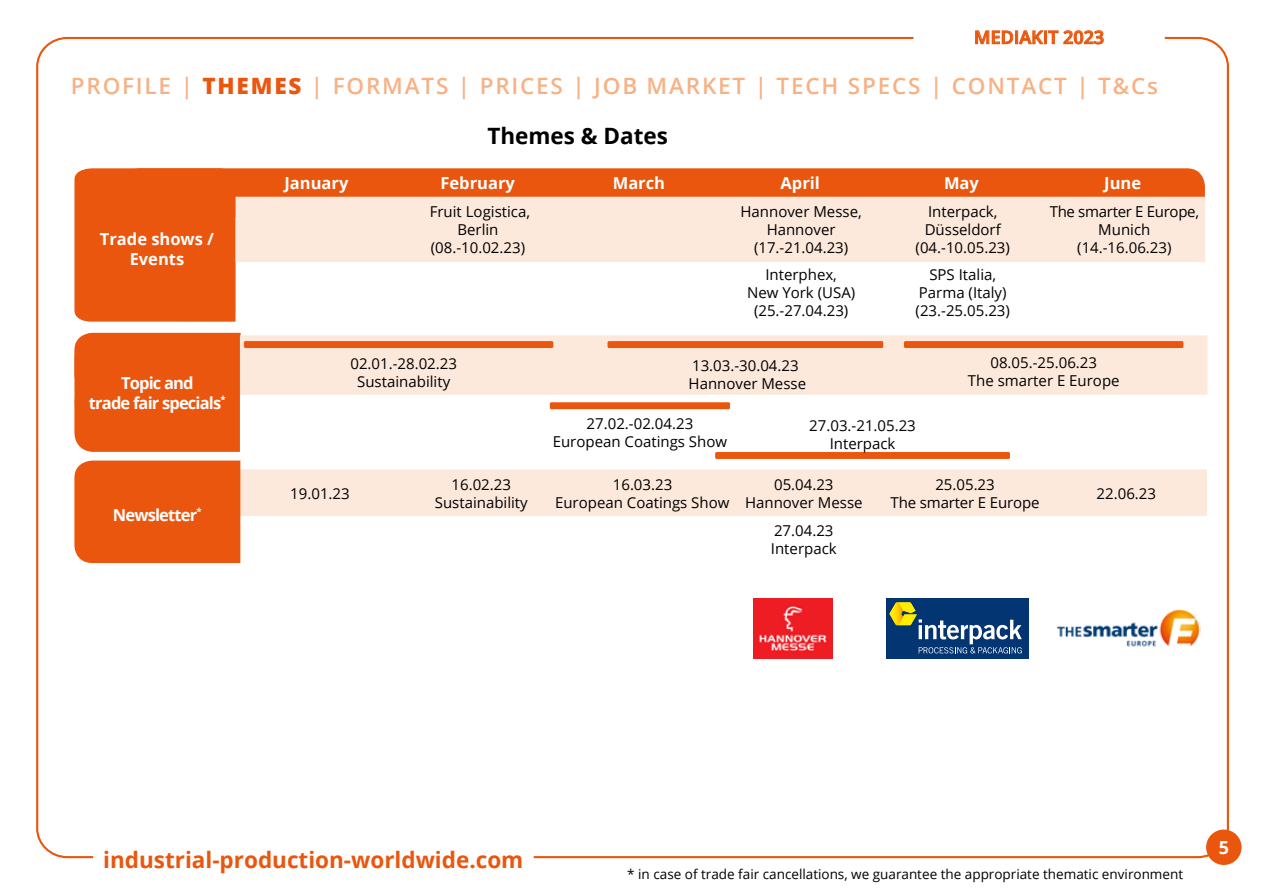
<style>
.page{position:relative;width:1263px;height:893px;background:#fff}
.page>*{position:absolute;margin:0;border:0;box-sizing:border-box;transform-origin:0 0}
.t1{font:600 22.5px "Open Sans";letter-spacing:.08em;color:#f7b184}
.t2{font:700 22.5px "Open Sans";color:#ea560d}
.t3{font:700 22.5px "Open Sans";color:#000}
.t4{font:600 18px "Open Sans";color:#ea560d}
.t5{font:700 18px "Open Sans";color:#fff}
.t6{font:700 16.5px/19.8px "Open Sans";color:#fff;text-align:center}
.t7{font:700 16.5px/19.8px "Open Sans";letter-spacing:-.05em;color:#fff;text-align:center}
.t8{font:15px/18px "Open Sans";color:#000;text-align:center}
.t9{font:15px/18px "Open Sans";letter-spacing:-.02em;color:#000;text-align:center}
.t10{font:13.5px "Open Sans";color:#000}
.s1{font-weight:800;color:#ea560d}
</style>
<div class="page">
<svg style="left:913px;top:30px;width:252px;height:15px"></svg>
<div style="left:1206px;top:829px;width:35px;height:36px;background:#ea560d;border-radius:50%"></div>
<div style="left:74px;top:168px;width:162px;height:154px;background:#ea560d"></div>
<div style="left:121px;top:168px;width:1084px;height:50px;background:#ea560d;border-radius:18px"></div>
<div style="left:236px;top:197px;width:969px;height:65px;background:#fde9db"></div>
<div style="left:74px;top:333px;width:166px;height:119px;background:#ea560d"></div>
<img style="left:753px;top:598px;width:80px;height:61px">
<div style="left:240px;top:335px;width:967px;height:60px;background:#fde9db"></div>
<div style="left:244px;top:341px;width:309px;height:7px;background:#ea560d;border-radius:2px"></div>
<div style="left:550px;top:402px;width:180px;height:7px;background:#ea560d;border-radius:2px"></div>
<div style="left:607px;top:341px;width:276px;height:7px;background:#ea560d;border-radius:2px"></div>
<div style="left:715px;top:452px;width:295px;height:7px;background:#ea560d;border-radius:2px"></div>
<div style="left:904px;top:341px;width:279px;height:7px;background:#ea560d;border-radius:2px"></div>
<div style="left:240px;top:469px;width:967px;height:47px;background:#fde9db"></div>
<div style="left:886px;top:599px;width:143px;height:60px;background:#033572"></div>
<svg style="left:889px;top:602px;width:133px;height:51px"></svg>
<img style="left:1057px;top:609px;width:143px;height:38px">
<div style="left:74px;top:461px;width:166px;height:102px;background:#ea560d"></div>
<p class="t4" style="left:974px;top:25px;width:132px">MEDIAKIT 2023</p>
<h1 class="t1" style="left:71px;top:70px;width:1089px">PROFILE | <span class="s1">THEMES</span> | FORMATS | PRICES | JOB MARKET | TECH SPECS | CONTACT | T&amp;Cs</h1>
<h1 class="t3" style="left:487px;top:120px;width:182px">Themes &amp; Dates</h1>
<p class="t6" style="left:284px;top:173px;width:65px">January</p>
<p class="t6" style="left:440px;top:173px;width:76px">February</p>
<p class="t6" style="left:613px;top:173px;width:54px">March</p>
<p class="t6" style="left:780px;top:173px;width:41px">April</p>
<p class="t6" style="left:944px;top:173px;width:36px">May</p>
<p class="t6" style="left:1104px;top:173px;width:38px">June</p>
<p class="t6" style="left:100px;top:229px;width:116px">Trade shows /<br>Events</p>
<p class="t8" style="left:430px;top:202px;width:102px">Fruit Logistica,<br>Berlin (08.-10.02.23)</p>
<p class="t8" style="left:740px;top:202px;width:123px">Hannover Messe,<br>Hannover (17.-21.04.23)</p>
<p class="t8" style="left:916px;top:202px;width:96px">Interpack,<br>Düsseldorf (04.-10.05.23)</p>
<p class="t9" style="left:1050px;top:202px;width:151px">The smarter E Europe,<br>Munich (14.-16.06.23)</p>
<p class="t8" style="left:747px;top:265px;width:110px">Interphex,<br>New York (USA) (25.-27.04.23)</p>
<p class="t8" style="left:916px;top:265px;width:96px">SPS Italia,<br>Parma (Italy) (23.-25.05.23)</p>
<p class="t7" style="left:89px;top:372px;width:138px">Topic and<br>trade fair specials<sup>*</sup></p>
<p class="t7" style="left:113px;top:504px;width:90px">Newsletter<sup>*</sup></p>
<p class="t8" style="left:350px;top:355px;width:108px">02.01.-28.02.23<br>Sustainability</p>
<p class="t8" style="left:689px;top:356px;width:119px;text-align:left">13.03.-30.04.23<br>Hannover Messe</p>
<p class="t8" style="left:553px;top:414px;width:176px">27.02.-02.04.23<br>European Coatings Show</p>
<p class="t8" style="left:809px;top:416px;width:108px">27.03.-21.05.23<br>Interpack</p>
<p class="t8" style="left:968px;top:353px;width:153px">08.05.-25.06.23<br>The smarter E Europe</p>
<p class="t8" style="left:290px;top:484px;width:61px">19.01.23</p>
<p class="t8" style="left:435px;top:475px;width:95px">16.02.23<br>Sustainability</p>
<p class="t8" style="left:613px;top:475px;width:61px">16.03.23</p>
<p class="t8" style="left:745px;top:475px;width:119px">05.04.23<br>Hannover Messe</p>
<p class="t8" style="left:891px;top:475px;width:150px">25.05.23<br>The smarter E Europe</p>
<p class="t8" style="left:1096px;top:484px;width:61px">22.06.23</p>
<p class="t8" style="left:771px;top:521px;width:67px;text-align:left">27.04.23<br>Interpack</p>
<p class="t8" style="left:555px;top:493px;width:176px">European Coatings Show</p>
<h1 class="t2" style="left:103px;top:844px;width:422px">industrial-production-worldwide.com</h1>
<p class="t10" style="left:627px;top:865px;width:557px">* in case of trade fair cancellations, we guarantee the appropriate thematic environment</p>
<p class="t5" style="left:1219px;top:835px;width:12px">5</p>
</div>
